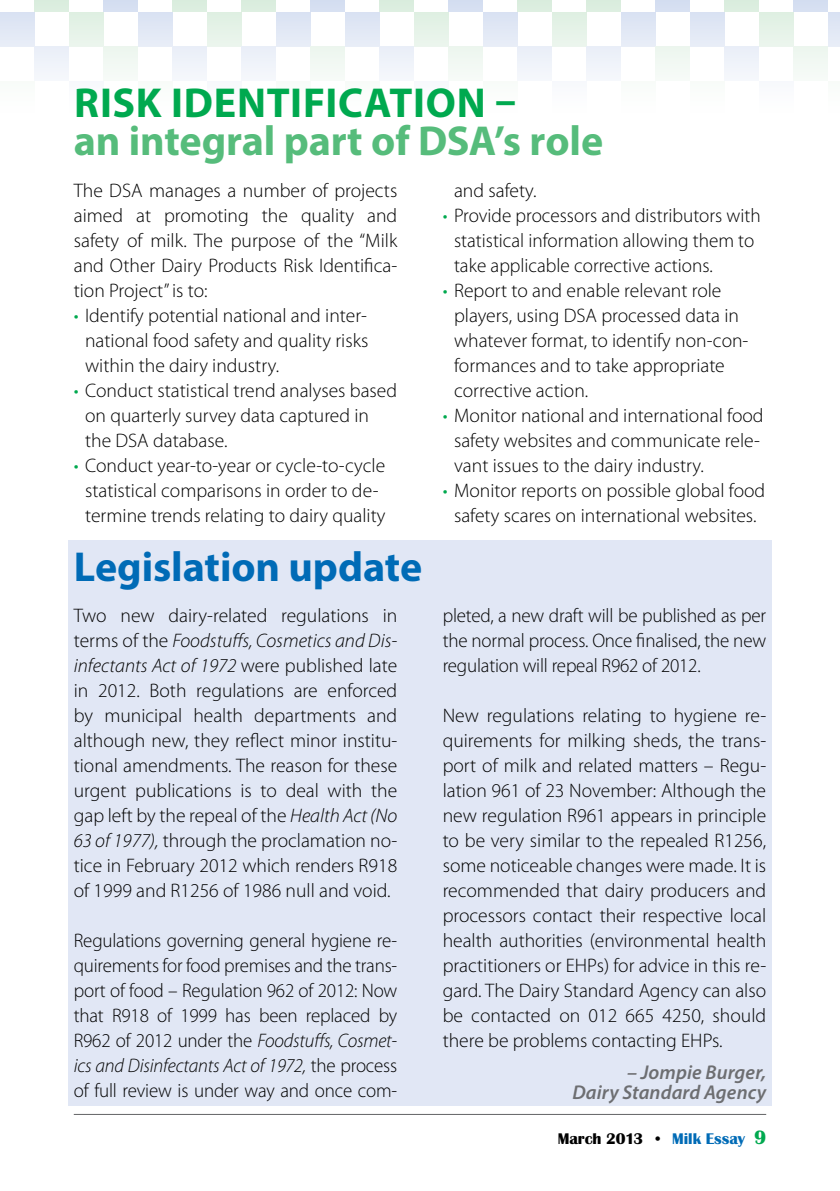
<style>
.page{position:relative;width:840px;height:1191px;background:#fff}
.page>*{position:absolute;margin:0;border:0;box-sizing:border-box;transform-origin:0 0}
.t1{font:700 42px "Myriad Pro";letter-spacing:-.005em;color:#56bc7b}
.t2{font:700 42px "Myriad Pro";letter-spacing:.015em;color:#00a94f}
.t3{font:700 42px "Myriad Pro";letter-spacing:-.005em;color:#006bb6}
.t4{font:italic 600 20px/20px "Myriad Pro";letter-spacing:.005em;color:#6d6e71;text-align:right}
.t5{font:300 19.6px/25px "Myriad Pro";color:#000;text-align:justify}
.t6{font:700 16px "Britannic T";color:#000}
.s1{color:#00a94f}
.s2{font-style:italic}
.s3{color:#006bb6}
.s4{font-size:20px;color:#00a94f}
</style>
<div class="page">
<hr style="left:74px;top:1114px;width:691px;height:1px;background:#636466">
<div style="left:172px;top:0;width:35px;height:12px;background:#dbeddf"></div>
<div style="left:517px;top:0;width:35px;height:12px;background:#dbeddf"></div>
<div style="left:241px;top:0;width:35px;height:12px;background:#dbeddf"></div>
<div style="left:586px;top:0;width:34px;height:12px;background:#dbeddf"></div>
<div style="left:310px;top:0;width:35px;height:12px;background:#d5dff1"></div>
<div style="left:655px;top:0;width:34px;height:12px;background:#d5dff1"></div>
<div style="left:34px;top:0;width:35px;height:12px;background:#dbeddf"></div>
<div style="left:379px;top:0;width:35px;height:12px;background:#dbeddf"></div>
<div style="left:724px;top:0;width:34px;height:12px;background:#dbeddf"></div>
<div style="left:103px;top:0;width:35px;height:12px;background:#d5dff1"></div>
<div style="left:448px;top:0;width:35px;height:12px;background:#d5dff1"></div>
<div style="left:793px;top:0;width:34px;height:12px;background:#d5dff1"></div>
<div style="left:207px;top:12px;width:34px;height:34px;background:#e5f2e7"></div>
<div style="left:552px;top:12px;width:34px;height:34px;background:#e5f2e7"></div>
<div style="left:276px;top:12px;width:34px;height:34px;background:#e0e7f5"></div>
<div style="left:620px;top:12px;width:35px;height:34px;background:#e0e7f5"></div>
<div style="left:0;top:12px;width:34px;height:34px;background:#e0e7f5"></div>
<div style="left:345px;top:12px;width:34px;height:34px;background:#e0e7f5"></div>
<div style="left:689px;top:12px;width:35px;height:34px;background:#e0e7f5"></div>
<div style="left:69px;top:12px;width:34px;height:34px;background:#e5f2e7"></div>
<div style="left:414px;top:12px;width:34px;height:34px;background:#e5f2e7"></div>
<div style="left:758px;top:12px;width:35px;height:34px;background:#e5f2e7"></div>
<div style="left:138px;top:12px;width:34px;height:34px;background:#e0e7f5"></div>
<div style="left:483px;top:12px;width:34px;height:34px;background:#e0e7f5"></div>
<div style="left:827px;top:12px;width:12px;height:34px;background:#e0e7f5"></div>
<div style="left:172px;top:46px;width:35px;height:35px;background:#f0f3fa"></div>
<div style="left:517px;top:46px;width:35px;height:35px;background:#f0f3fa"></div>
<div style="left:241px;top:46px;width:35px;height:35px;background:#f0f3fa"></div>
<div style="left:586px;top:46px;width:34px;height:35px;background:#f0f3fa"></div>
<hr style="left:0;top:46px;width:1px;height:35px;background:#cfe8d4">
<div style="left:310px;top:46px;width:35px;height:35px;background:#f2f8f3"></div>
<div style="left:655px;top:46px;width:34px;height:35px;background:#f2f8f3"></div>
<div style="left:34px;top:46px;width:35px;height:35px;background:#f0f3fa"></div>
<div style="left:379px;top:46px;width:35px;height:35px;background:#f0f3fa"></div>
<div style="left:724px;top:46px;width:34px;height:35px;background:#f0f3fa"></div>
<div style="left:103px;top:46px;width:35px;height:35px;background:#f2f8f3"></div>
<div style="left:448px;top:46px;width:35px;height:35px;background:#f2f8f3"></div>
<div style="left:793px;top:46px;width:34px;height:35px;background:#f2f8f3"></div>
<div style="left:207px;top:81px;width:34px;height:34px;background:#fbfcfd"></div>
<div style="left:552px;top:81px;width:34px;height:34px;background:#fbfcfd"></div>
<div style="left:69px;top:81px;width:34px;height:34px;background:#fbfcfd"></div>
<div style="left:414px;top:81px;width:34px;height:34px;background:#fbfcfd"></div>
<div style="left:758px;top:81px;width:35px;height:34px;background:#fbfcfd"></div>
<div style="left:68px;top:540px;width:703px;height:566px;background:#e1e7f5"></div>
<h1 class="t2" style="left:74px;top:75px;width:443px">Risk identification –</h1>
<h1 class="t1" style="left:74px;top:113px;width:530px">an integral part of DSA’s role</h1>
<p class="t5" style="left:454px;top:178px;width:84px">and safety.</p>
<p class="t5" style="left:454px;top:203px;width:308px;text-align:left;text-indent:-11px"><span class="s1">•</span> Provide processors and distributors with statistical information allowing them to take applicable corrective actions.</p>
<p class="t5" style="left:454px;top:278px;width:296px;text-align:left;text-indent:-11px"><span class="s1">•</span> Report to and enable relevant role players, using DSA processed data in whatever format, to identify non-con&shy;formances and to take appropriate corrective action.</p>
<p class="t5" style="left:454px;top:403px;width:311px;text-align:left;text-indent:-11px"><span class="s1">•</span> Monitor national and international food safety websites and communicate rele&shy;vant issues to the dairy industry.</p>
<p class="t5" style="left:442px;top:478px;width:324px;text-align:center"><span class="s1">•</span> Monitor reports on possible global food safety scares on international websites.</p>
<p class="t5" style="left:74px;top:178px;width:325px">The DSA manages a number of projects aimed at promoting the quality and safety of milk. The purpose of the “Milk and Other Dairy Products Risk Identifica&shy;tion Project” is to:</p>
<p class="t5" style="left:85px;top:303px;width:284px;text-indent:-11px"><span class="s1">•</span> Identify potential national and inter&shy;national food safety and quality risks within the dairy industry.</p>
<p class="t5" style="left:85px;top:378px;width:313px;text-align:left;text-indent:-11px"><span class="s1">•</span> Conduct statistical trend analyses based on quarterly survey data captured in the DSA database.</p>
<p class="t5" style="left:74px;top:453px;width:313px;text-align:center"><span class="s1">•</span> Conduct year-to-year or cycle-to-cycle statistical comparisons in order to de&shy;termine trends relating to dairy quality</p>
<h1 class="t3" style="left:74px;top:539px;width:350px">Legislation update</h1>
<p class="t5" style="left:74px;top:603px;width:325px">Two new dairy-related regulations in terms of the <span class="s2">Foodstuffs, Cosmetics and Dis&shy;infectants Act of 1972</span> were published late in 2012. Both regulations are enforced by municipal health departments and although new, they reflect minor institu&shy;tional amendments. The reason for these urgent publications is to deal with the gap left by the repeal of the <span class="s2">Health Act (No 63 of 1977),</span> through the proclamation no&shy;tice in February 2012 which renders R918 of 1999 and R1256 of 1986 null and void.</p>
<p class="t5" style="left:74px;top:928px;width:325px">Regulations governing general hygiene re&shy;quirements for food premises and the trans&shy;port of food – Regulation 962 of 2012: Now that R918 of 1999 has been replaced by R962 of 2012 under the <span class="s2">Foodstuffs, Cosmet&shy;ics and Disinfectants Act of 1972,</span> the process of full review is under way and once com-</p>
<p class="t5" style="left:442px;top:603px;width:325px">pleted, a new draft will be published as per the normal process. Once finalised, the new regulation will repeal R962 of 2012.</p>
<p class="t5" style="left:442px;top:703px;width:325px">New regulations relating to hygiene re&shy;quirements for milking sheds, the trans&shy;port of milk and related matters – Regu&shy;lation 961 of 23 November: Although the new regulation R961 appears in principle to be very similar to the repealed R1256, some noticeable changes were made. It is recommended that dairy producers and processors contact their respective local health authorities (environmental health practitioners or EHPs) for advice in this re&shy;gard. The Dairy Standard Agency can also be contacted on 012 665 4250, should there be problems contacting EHPs.</p>
<p class="t4" style="left:572px;top:1061px;width:195px">– Jompie Burger,<br>Dairy Standard Agency</p>
<p class="t6" style="left:557px;top:1130px;width:210px">March 2013 • <span class="s3">Milk Essay</span> <span class="s4">9</span></p>
</div>
